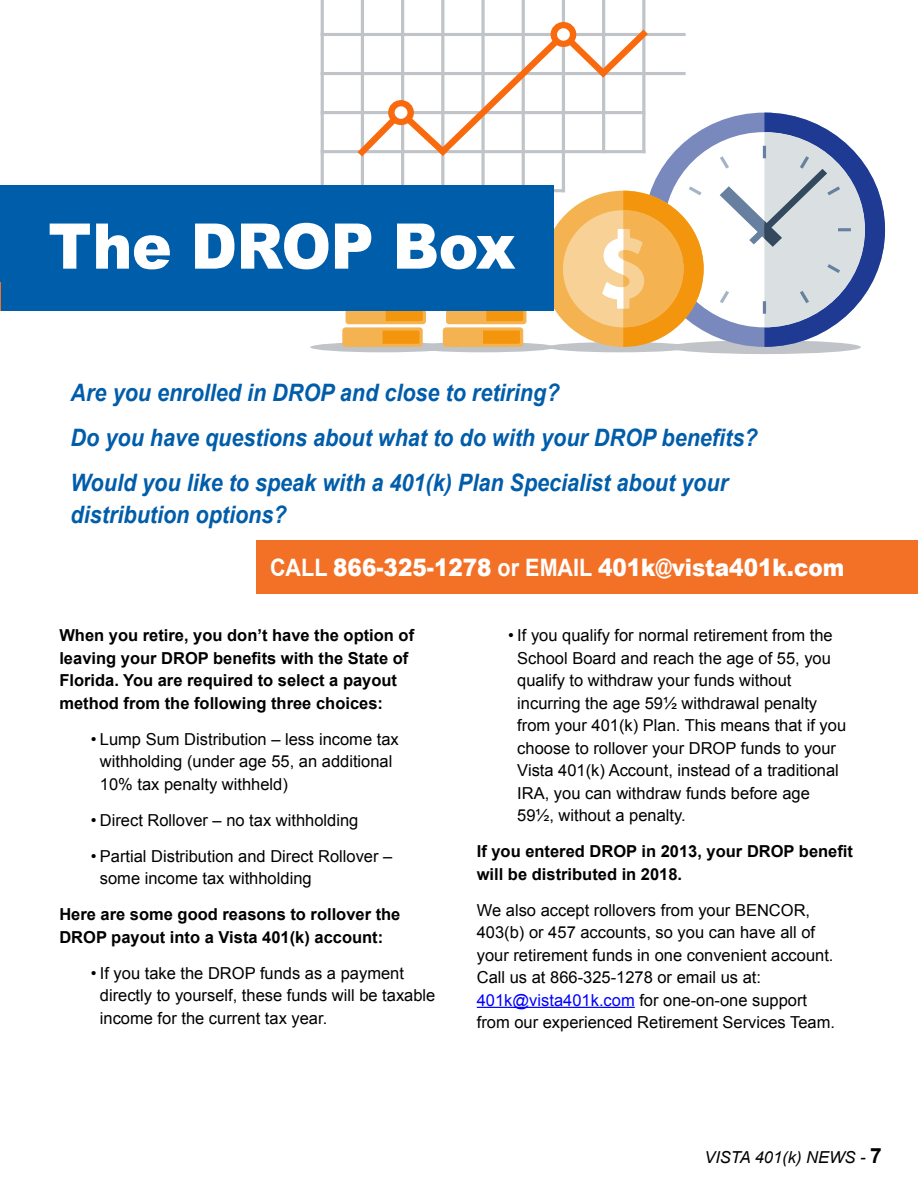
<style>
.page{position:relative;width:918px;height:1188px;background:#fff}
.page>*{position:absolute;margin:0;border:0;box-sizing:border-box;transform-origin:0 0}
.t1{font:900 63px "Arial";letter-spacing:-.01em;color:#fff;scale:.95 1}
.t2{font:italic 700 24px/45px "Arial";color:#005daa;scale:.9 1}
.t3{font:900 24px "Arial";color:#fff;scale:.9 1}
.t4{font:16.5px/22.5px "Arial";color:#000}
.t5{font:700 16.5px/22.5px "Arial";color:#000}
.t6{font:italic 16.5px "Arial";color:#000}
.s1{font-weight:700}
.s2{color:#00f}
.s3{font-weight:700;font-style:normal;font-size:21px}
</style>
<div class="page">
<div style="left:256px;top:540px;width:662px;height:54px;background:#f37127"></div>
<div style="left:668px;top:340px;width:193px;height:14px;background:#c0c4c8;border-radius:50%"></div>
<div style="left:547px;top:342px;width:145px;height:10px;background:#c0c4c8;border-radius:50%"></div>
<div style="left:411px;top:342px;width:144px;height:10px;background:#c0c4c8;border-radius:50%"></div>
<div style="left:310px;top:342px;width:145px;height:10px;background:#c0c4c8;border-radius:50%"></div>
<div style="left:342px;top:327px;width:81px;height:20px;background:#f4b350;border-radius:3px"></div>
<div style="left:346px;top:305px;width:80px;height:19px;background:#f4b350;border-radius:3px"></div>
<hr style="left:321px;top:0;width:3px;height:269px;background:#c0c4c8">
<hr style="left:361px;top:0;width:3px;height:269px;background:#c0c4c8">
<hr style="left:401px;top:0;width:3px;height:269px;background:#c0c4c8">
<hr style="left:441px;top:0;width:3px;height:230px;background:#c0c4c8">
<svg style="left:481px;top:0;width:4px;height:25px"></svg>
<hr style="left:522px;top:0;width:3px;height:230px;background:#c0c4c8">
<hr style="left:562px;top:0;width:3px;height:191px;background:#c0c4c8">
<hr style="left:602px;top:0;width:3px;height:152px;background:#c0c4c8">
<hr style="left:642px;top:0;width:3px;height:152px;background:#c0c4c8">
<hr style="left:322px;top:33px;width:362px;height:3px;background:#c0c4c8">
<hr style="left:322px;top:72px;width:362px;height:3px;background:#c0c4c8">
<hr style="left:322px;top:111px;width:322px;height:3px;background:#c0c4c8">
<hr style="left:322px;top:150px;width:322px;height:3px;background:#c0c4c8">
<div style="left:551px;top:22px;width:25px;height:25px;border:6px solid #f9690e;border-radius:50%"></div>
<svg style="left:353px;top:25px;width:532px;height:322px"></svg>
<div style="left:0;top:185px;width:554px;height:125px;background:#005daa"></div>
<hr style="left:477px;top:1007px;width:158px;height:1px;background:#00f">
<svg style="left:0;top:282px;width:1px;height:28px"></svg>
<h1 class="t1" style="left:48px;top:200px;width:494px">The DROP Box</h1>
<h2 class="t2" style="left:71px;top:371px;width:765px">Are you enrolled in DROP and close to retiring?<br>Do you have questions about what to do with your DROP benefits?<br>Would you like to speak with a 401(k) Plan Specialist about your</h2>
<h2 class="t2" style="left:71px;top:493px;width:241px">distribution options?</h2>
<h2 class="t3" style="left:270px;top:550px;width:640px"><span class="s1">CALL</span> 866-325-1278 <span class="s1">or EMAIL</span> 401k@vista401k.com</h2>
<p class="t5" style="left:59px;top:625px;width:356px">When you retire, you don’t have the option of leaving your DROP benefits with the State of Florida. You are required to select a payout method from the following three choices:</p>
<p class="t4" style="left:100px;top:728px;width:300px;text-indent:-9px">• Lump Sum Distribution – less income tax withholding (under age 55, an additional<br>10% tax penalty withheld)</p>
<p class="t4" style="left:91px;top:809px;width:269px">• Direct Rollover – no tax withholding</p>
<p class="t4" style="left:100px;top:845px;width:294px;text-indent:-9px">• Partial Distribution and Direct Rollover – some income tax withholding</p>
<p class="t5" style="left:59px;top:904px;width:343px">Here are some good reasons to rollover the<br>DROP payout into a Vista 401(k) account:</p>
<p class="t4" style="left:100px;top:962px;width:337px;text-indent:-9px">• If you take the DROP funds as a payment directly to yourself, these funds will be taxable income for the current tax year.</p>
<p class="t4" style="left:517px;top:624px;width:330px;text-indent:-9px">• If you qualify for normal retirement from the School Board and reach the age of 55, you qualify to withdraw your funds without incurring the age 59½ withdrawal penalty from your 401(k) Plan. This means that if you choose to rollover your DROP funds to your Vista 401(k) Account, instead of a traditional IRA, you can withdraw funds before age 59½, without a penalty.</p>
<p class="t5" style="left:477px;top:841px;width:378px">If you entered DROP in 2013, your DROP benefit will be distributed in 2018.</p>
<p class="t4" style="left:477px;top:899px;width:360px">We also accept rollovers from your BENCOR, 403(b) or 457 accounts, so you can have all of your retirement funds in one convenient account.<br>Call us at 866-325-1278 or email us at:<br><span class="s2">401k@vista401k.com</span> for one-on-one support from our experienced Retirement Services Team.</p>
<p class="t6" style="left:704px;top:1146px;width:179px">VISTA 401(k) NEWS - <span class="s3">7</span></p>
</div>
